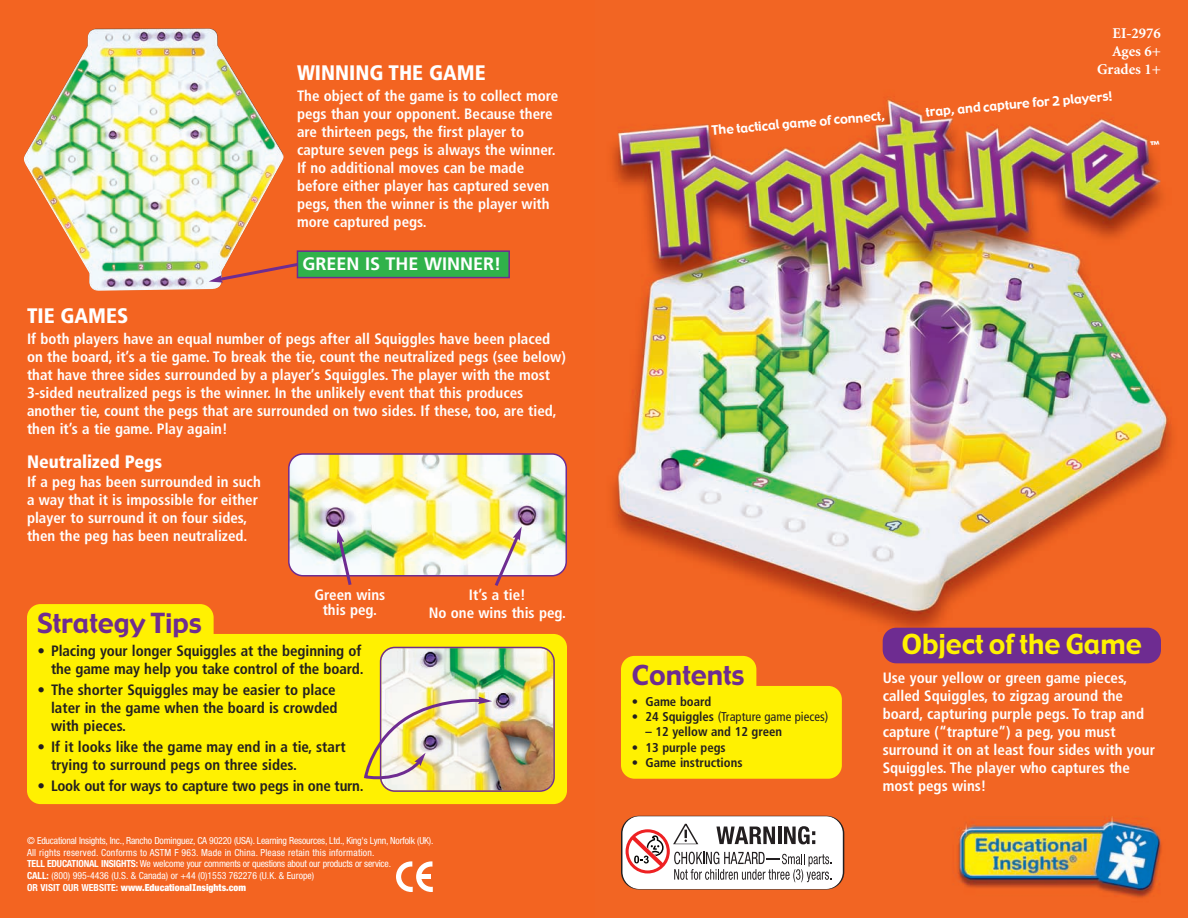
<style>
.page{position:relative;width:1188px;height:918px;background:#f36421}
.page>*{position:absolute;margin:0;border:0;box-sizing:border-box;transform-origin:0 0}
.t1{font:27px "Gadget";color:#6e2c91}
.t2{font:27px "Gadget";color:#fff101}
.t3{font:900 condensed 21px "Frutiger";color:#fff}
.t4{font:700 18px "Frutiger";color:#fff}
.t5{font:900 condensed 18px "Frutiger";color:#fff}
.t6{font:700 condensed 15px/18px "Frutiger";color:#fff}
.t7{font:700 condensed 15px/18px "Frutiger";color:#231f20}
.t8{font:700 15px/18px "Minion";color:#fff;text-align:right}
.t9{font:700 condensed 12.75px "Frutiger";color:#231f20}
.t10{font:12.75px "Gadget";color:#fff}
.t11{font:condensed 12.75px "Frutiger";color:#231f20}
.t12{font:condensed 9.75px/11.9px "Helvetica Neue";letter-spacing:-.02em;color:#fff}
.s1{font-weight:700}
.s2{font-weight:900}
.s3{font-family:"Triplex Serif";font-weight:800;font-stretch:normal;font-size:11.7px}
</style>
<div class="page">
<img style="left:612px;top:98px;width:561px;height:800px">
<div style="left:622px;top:816px;width:222px;height:73px;background:#fff;border-radius:17px"></div>
<div style="left:621px;top:816px;width:223px;height:74px;border:1px solid #231f20;border-radius:17px"></div>
<svg style="left:625px;top:823px;width:206px;height:59px"></svg>
<div style="left:621px;top:686px;width:221px;height:93px;background:#fff101;border-radius:14px"></div>
<div style="left:621px;top:656px;width:135px;height:53px;background:#fff101;border-radius:14px"></div>
<div style="left:883px;top:628px;width:278px;height:35px;background:#6e2c91;border-radius:14px"></div>
<div style="left:27px;top:634px;width:540px;height:170px;background:#fff101;border-radius:14px"></div>
<div style="left:27px;top:604px;width:187px;height:67px;background:#fff101;border-radius:14px"></div>
<img style="left:24px;top:28px;width:260px;height:263px">
<svg style="left:209px;top:261px;width:93px;height:22px"></svg>
<img style="left:288px;top:453px;width:279px;height:133px">
<img style="left:364px;top:647px;width:191px;height:145px">
<div style="left:297px;top:251px;width:212px;height:27px;background:#30b24a"></div>
<div style="left:297px;top:250px;width:213px;height:28px;border:2px solid #6e2c91"></div>
<svg style="left:396px;top:861px;width:37px;height:30px"></svg>
<div style="left:418px;top:874px;width:13px;height:5px;background:#fff"></div>
<svg style="left:1150px;top:141px;width:10px;height:4px"></svg>
<h2 class="t3" style="left:297px;top:64px;width:190px">WINNING THE GAME</h2>
<p class="t6" style="left:297px;top:88px;width:263px">The object of the game is to collect more pegs than your opponent. Because there are thirteen pegs, the first player to capture seven pegs is always the winner.<br>If no additional moves can be made before either player has captured seven pegs, then the winner is the player with more captured pegs.</p>
<p class="t4" style="left:303px;top:257px;width:200px">GREEN IS THE WINNER!</p>
<h2 class="t3" style="left:27px;top:307px;width:103px">TIE GAMES</h2>
<p class="t6" style="left:27px;top:331px;width:540px">If both players have an equal number of pegs after all Squiggles have been placed on the board, it’s a tie game. To break the tie, count the neutralized pegs (see below) that have three sides surrounded by a player’s Squiggles. The player with the most 3-sided neutralized pegs is the winner. In the unlikely event that this produces another tie, count the pegs that are surrounded on two sides. If these, too, are tied, then it’s a tie game. Play again!</p>
<p class="t5" style="left:27px;top:455px;width:137px">Neutralized Pegs</p>
<p class="t6" style="left:27px;top:474px;width:235px">If a peg has been surrounded in such a way that it is impossible for either player to surround it on four sides, then the peg has been neutralized.</p>
<p class="t6" style="left:314px;top:588px;width:72px;line-height:15px;text-align:center">Green wins this peg.</p>
<p class="t6" style="left:429px;top:587px;width:139px;text-align:center">It’s a tie!<br>No one wins this peg.</p>
<h1 class="t1" style="left:38px;top:608px;width:166px">Strategy Tips</h1>
<p class="t7" style="left:38px;top:643px;width:328px;text-align:right">• Placing your longer Squiggles at the beginning of the game may help you take control of the board.</p>
<p class="t7" style="left:51px;top:682px;width:288px;text-indent:-14px">• The shorter Squiggles may be easier to place later in the game when the board is crowded with pieces.</p>
<p class="t7" style="left:51px;top:739px;width:296px;text-indent:-14px">• If it looks like the game may end in a tie, start trying to surround pegs on three sides.</p>
<p class="t7" style="left:38px;top:778px;width:328px">• Look out for ways to capture two pegs in one turn.</p>
<p class="t12" style="left:27px;top:835px;width:408px">© Educational Insights, Inc., Rancho Dominguez, CA 90220 (USA). Learning Resources, Ltd., King's Lynn, Norfolk (UK).<br>All rights reserved. Conforms to ASTM F 963. Made in China. Please retain this information.<br><span class="s1">TELL EDUCATIONAL INSIGHTS:</span> We welcome your comments or questions about our products or service.<br><span class="s1">CALL:</span> (800) 995-4436 (U.S. &amp; Canada) or +44 (0)1553 762276 (U.K. &amp; Europe)<br><span class="s1">OR VISIT OUR WEBSITE:</span> <span class="s2">www.Educational</span><span class="s3">I</span><span class="s2">nsights.com</span></p>
<p class="t10" style="left:711px;top:123px;width:175px;rotate:-5deg">The tactical game of connect,</p>
<p class="t8" style="left:1097px;top:25px;width:65px">EI-2976<br>Ages 6+<br>Grades 1+</p>
<p class="t10" style="left:925px;top:105px;width:189px;rotate:-5deg">trap, and capture for 2 players!</p>
<h1 class="t1" style="left:632px;top:660px;width:114px">Contents</h1>
<p class="t9" style="left:632px;top:696px;width:81px">• Game board</p>
<p class="t11" style="left:632px;top:712px;width:198px"><span class="s1">• 24 Squiggles</span> (Trapture game pieces)</p>
<p class="t9" style="left:645px;top:727px;width:138px">– 12 yellow and 12 green</p>
<p class="t9" style="left:632px;top:742px;width:95px">• 13 purple pegs</p>
<p class="t9" style="left:632px;top:757px;width:112px">• Game instructions</p>
<h1 class="t2" style="left:902px;top:629px;width:241px">Object of the Game</h1>
<p class="t6" style="left:883px;top:670px;width:274px">Use your yellow or green game pieces, called Squiggles, to zigzag around the board, capturing purple pegs. To trap and capture (“trapture”) a peg, you must surround it on at least four sides with your Squiggles. The player who captures the most pegs wins!</p>
</div>
